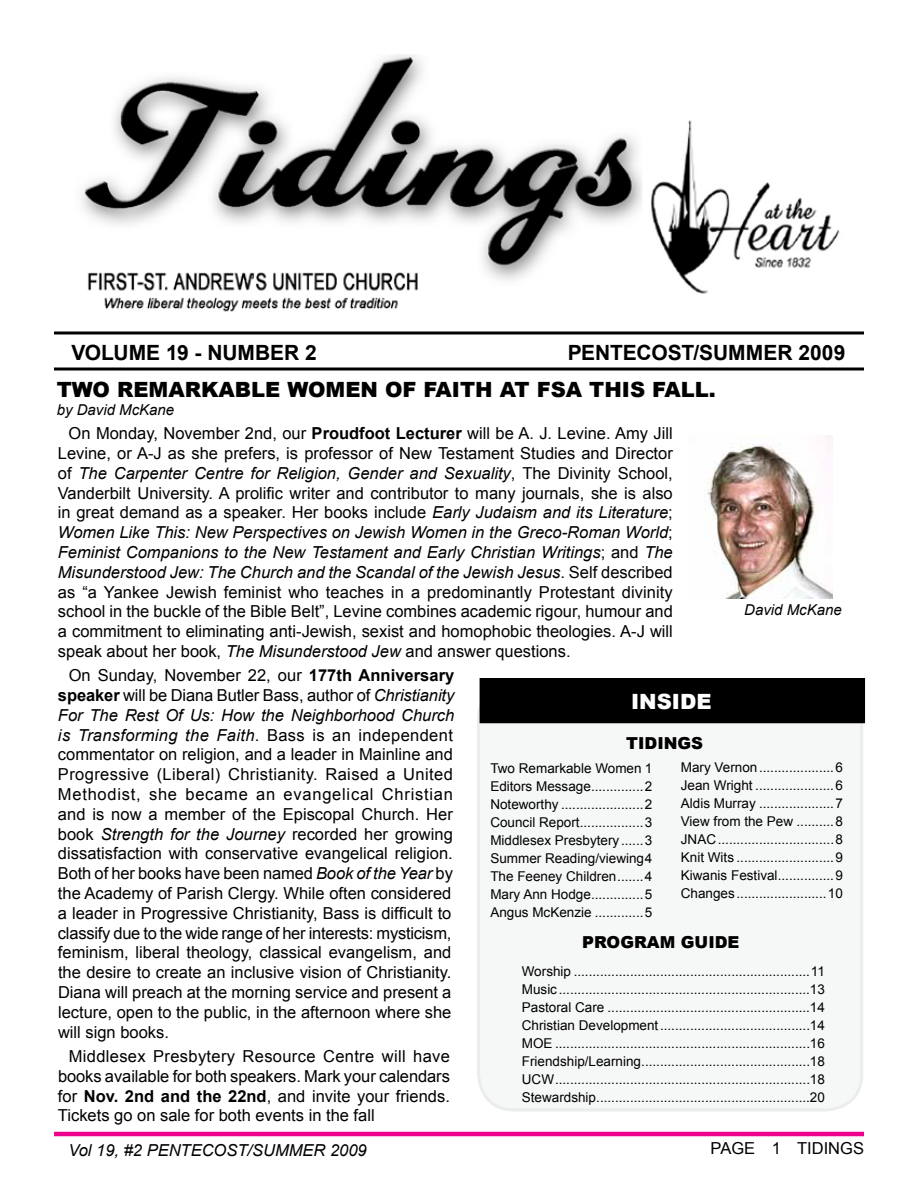
<style>
.page{position:relative;width:918px;height:1188px;background:#fff}
.page>*{position:absolute;margin:0;border:0;box-sizing:border-box;transform-origin:0 0}
.t1{font:900 21px "Arial";color:#000}
.t2{font:700 21px "Arial";color:#000}
.t3{font:900 21px "Arial";color:#fff}
.t4{font:16.5px/19.8px "Arial";color:#000;text-align:justify}
.t5{font:italic 16.5px "Arial";color:#000}
.t6{font:900 16.5px "Arial";color:#000}
.t7{font:italic 15px "Arial";color:#000}
.t8{font:13.5px/18px "Arial";color:#000;text-align:justify}
.s1{font-weight:700}
.s2{font-style:italic}
</style>
<div class="page">
<hr style="left:54px;top:1132px;width:810px;height:4px;background:#ec008c">
<hr style="left:54px;top:332px;width:810px;height:2px;background:#000">
<hr style="left:54px;top:368px;width:810px;height:2px;background:#000">
<img style="left:82px;top:54px;width:758px;height:258px">
<img style="left:704px;top:435px;width:129px;height:164px">
<div style="left:478px;top:684px;width:384px;height:426px;background:#f6f7f7;border-radius:36px"></div>
<div style="left:477px;top:682px;width:386px;height:430px;border:3px solid #939598;border-radius:36px"></div>
<div style="left:481px;top:680px;width:383px;height:42px;background:#000"></div>
<div style="left:480px;top:678px;width:385px;height:45px;border:3px solid #000"></div>
<p class="t2" style="left:71px;top:339px;width:247px">VOLUME 19 - NUMBER 2</p>
<p class="t2" style="left:568px;top:339px;width:279px">PENTECOST/SUMMER 2009</p>
<p class="t1" style="left:57px;top:374px;width:660px">TWO REMARKABLE WOMEN OF FAITH AT FSA THIS FALL.</p>
<p class="t7" style="left:57px;top:400px;width:119px">by David McKane</p>
<p class="t4" style="left:58px;top:424px;width:617px;text-indent:11px">On Monday, November 2nd, our <span class="s1">Proudfoot Lecturer</span> will be A. J. Levine. Amy Jill Levine, or A-J as she prefers, is professor of New Testament Studies and Director of <span class="s2">The Carpenter Centre for Religion, Gender and Sexuality</span>, The Divinity School, Vanderbilt University. A prolific writer and contributor to many journals, she is also in great demand as a speaker. Her books include <span class="s2">Early Judaism and its Literature</span>; <span class="s2">Women Like This: New Perspectives on Jewish Women in the Greco-Roman World</span>; <span class="s2">Feminist Companions to the New Testament and Early Christian Writings</span>; and <span class="s2">The Misunderstood Jew: The Church and the Scandal of the Jewish Jesus</span>. Self described as “a Yankee Jewish feminist who teaches in a predominantly Protestant divinity school in the buckle of the Bible Belt”, Levine combines academic rigour, humour and a commitment to eliminating anti-Jewish, sexist and homophobic theologies. A-J will speak about her book, <span class="s2">The Misunderstood Jew</span> and answer questions.</p>
<p class="t4" style="left:58px;top:666px;width:398px;text-align:left;text-indent:11px">On Sunday, November 22, our <span class="s1">177th Anniversary speaker</span> will be Diana Butler Bass, author of <span class="s2">Christianity For The Rest Of Us: How the Neighborhood Church is Transforming the Faith</span>. Bass is an independent commentator on religion, and a leader in Mainline and Progressive (Liberal) Christianity. Raised a United Methodist, she became an evangelical Christian and is now a member of the Episcopal Church. Her book <span class="s2">Strength for the Journey</span> recorded her growing dissatisfaction with conservative evangelical religion.<br>Both of her books have been named <span class="s2">Book of the Year</span> by the Academy of Parish Clergy. While often considered a leader in Progressive Christianity, Bass is difficult to classify due to the wide range of her interests: mysticism, feminism, liberal theology, classical evangelism, and the desire to create an inclusive vision of Christianity.<br>Diana will preach at the morning service and present a lecture, open to the public, in the afternoon where she will sign books.</p>
<p class="t4" style="left:58px;top:1046px;width:394px;text-indent:11px">Middlesex Presbytery Resource Centre will have books available for both speakers. Mark your calendars for <span class="s1">Nov. 2nd and the 22nd</span>, and invite your friends.<br>Tickets go on sale for both events in the fall</p>
<p class="t7" style="left:744px;top:600px;width:99px">David McKane</p>
<p class="t3" style="left:631px;top:686px;width:79px">INSIDE</p>
<p class="t6" style="left:626px;top:731px;width:78px">TI DINGS</p>
<p class="t8" style="left:681px;top:758px;width:164px">Mary Vernon....................6<br>Jean Wright .....................6<br>Aldis Murray ....................7<br>View from the Pew ..........8<br>JNAC...............................8<br>Knit Wits ..........................9<br>Kiwanis Festival...............9<br>Changes........................10</p>
<p class="t8" style="left:490px;top:760px;width:164px">Two Remarkable Women 1<br>Editors Message..............2<br>Noteworthy ......................2<br>Council Report.................3<br>Middlesex Presbytery......3<br>Summer Reading/viewing4<br>The Feeney Children.......4<br>Mary Ann Hodge..............5<br>Angus McKenzie .............5</p>
<p class="t6" style="left:582px;top:930px;width:157px">PROGRAM GUI DE</p>
<p class="t8" style="left:522px;top:962px;width:305px">Worship ...............................................................11<br>Music...................................................................13<br>Pastoral Care ......................................................14<br>Christian Development........................................14<br>MOE ....................................................................16<br>Friendship/Learning.............................................18<br>UCW....................................................................18<br>Stewardship.........................................................20</p>
<p class="t5" style="left:68px;top:1140px;width:300px">Vol 19, #2 PENTECOST/SUMMER 2009</p>
<p class="t4" style="left:711px;top:1138px;width:155px">PAGE 1 TIDINGS</p>
</div>
